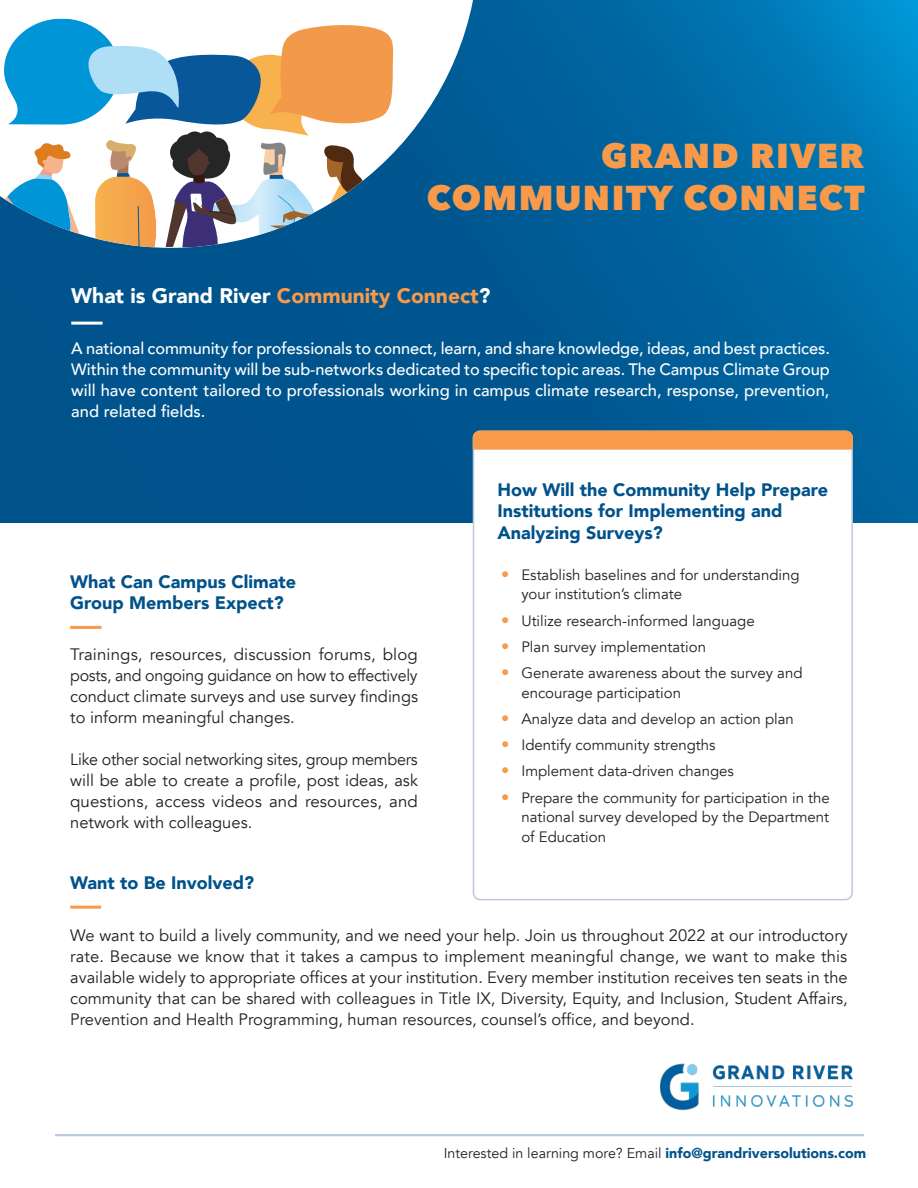
<style>
.page{position:relative;width:918px;height:1188px;background:#fff}
.page>*{position:absolute;margin:0;border:0;box-sizing:border-box;transform-origin:0 0}
.t1{font:800 34.5px/41.4px "Avenir Next";letter-spacing:.04em;color:#f89a4a;text-align:right}
.t2{font:900 21px "Avenir";color:#fff}
.t3{font:900 18px/21.6px "Avenir";color:#00528a}
.t4{font:16.5px/21px "Avenir";color:#221f1f;text-align:justify}
.t5{font:500 16.5px/21px "Avenir";color:#fff;text-align:justify}
.t6{font:15px/19.5px "Avenir";color:#221f1f}
.t7{font:14.25px "Avenir";color:#221f1f}
.s1{color:#f89a4a}
.s2{font-size:16.5px;color:#f89a4a}
.s3{font-weight:900;color:#00528a}
</style>
<div class="page">
<img style="left:0;top:0;width:918px;height:523px">
<div style="left:473px;top:431px;width:379px;height:469px;background:#fff;border-radius:7px"></div>
<div style="left:473px;top:431px;width:380px;height:469px;border:2px solid #bbc8df;border-radius:7px"></div>
<div style="left:473px;top:431px;width:380px;height:19px;background:#f89a4a"></div>
<hr style="left:71px;top:322px;width:32px;height:3px;background:#fff">
<hr style="left:70px;top:626px;width:32px;height:3px;background:#f89a4a">
<hr style="left:70px;top:906px;width:31px;height:3px;background:#f89a4a">
<svg style="left:0;top:0;width:479px;height:248px"></svg>
<svg style="left:0;top:19px;width:397px;height:229px"></svg>
<img style="left:660px;top:1063px;width:194px;height:48px">
<hr style="left:55px;top:1134px;width:809px;height:2px;background:#bbc8df">
<h1 class="t1" style="left:427px;top:136px;width:440px">GRAND RIVER<br>COMMUNITY CONNECT</h1>
<p class="t2" style="left:71px;top:287px;width:421px">What is Grand River <span class="s1">Community Connect</span>?</p>
<p class="t5" style="left:71px;top:337px;width:760px">A national community for professionals to connect, learn, and share knowledge, ideas, and best practices.<br>Within the community will be sub-networks dedicated to specific topic areas. The Campus Climate Group will have content tailored to professionals working in campus climate research, response, prevention, and related fields.</p>
<p class="t3" style="left:70px;top:572px;width:227px">What Can Campus Climate<br>Group Members Expect?</p>
<p class="t4" style="left:70px;top:645px;width:349px">Trainings, resources, discussion forums, blog posts, and ongoing guidance on how to effectively conduct climate surveys and use survey findings to inform meaningful changes.</p>
<p class="t4" style="left:70px;top:750px;width:349px">Like other social networking sites, group members will be able to create a profile, post ideas, ask questions, access videos and resources, and network with colleagues.</p>
<p class="t3" style="left:70px;top:874px;width:185px">Want to Be Involved?</p>
<p class="t3" style="left:498px;top:480px;width:332px">How Will the Community Help Prepare<br>Institutions for Implementing and<br>Analyzing Surveys?</p>
<p class="t6" style="left:521px;top:567px;width:280px;text-indent:-20px"><span class="s2">•</span> Establish baselines and for understanding your institution’s climate</p>
<p class="t6" style="left:501px;top:612px;width:255px"><span class="s2">•</span> Utilize research-informed language</p>
<p class="t6" style="left:501px;top:639px;width:206px"><span class="s2">•</span> Plan survey implementation</p>
<p class="t6" style="left:521px;top:665px;width:283px;text-indent:-20px"><span class="s2">•</span> Generate awareness about the survey and encourage participation</p>
<p class="t6" style="left:501px;top:711px;width:294px"><span class="s2">•</span> Analyze data and develop an action plan</p>
<p class="t6" style="left:501px;top:737px;width:216px"><span class="s2">•</span> Identify community strengths</p>
<p class="t6" style="left:501px;top:763px;width:234px"><span class="s2">•</span> Implement data-driven changes</p>
<p class="t6" style="left:521px;top:789px;width:310px;text-align:justify;text-indent:-20px"><span class="s2">•</span> Prepare the community for participation in the national survey developed by the Department of Education</p>
<p class="t4" style="left:70px;top:926px;width:779px">We want to build a lively community, and we need your help. Join us throughout 2022 at our introductory rate. Because we know that it takes a campus to implement meaningful change, we want to make this available widely to appropriate offices at your institution. Every member institution receives ten seats in the community that can be shared with colleagues in Title IX, Diversity, Equity, and Inclusion, Student Affairs, Prevention and Health Programming, human resources, counsel’s office, and beyond.</p>
<p class="t7" style="left:444px;top:1147px;width:424px">Interested in learning more? Email <span class="s3">info@grandriversolutions.com</span></p>
</div>
